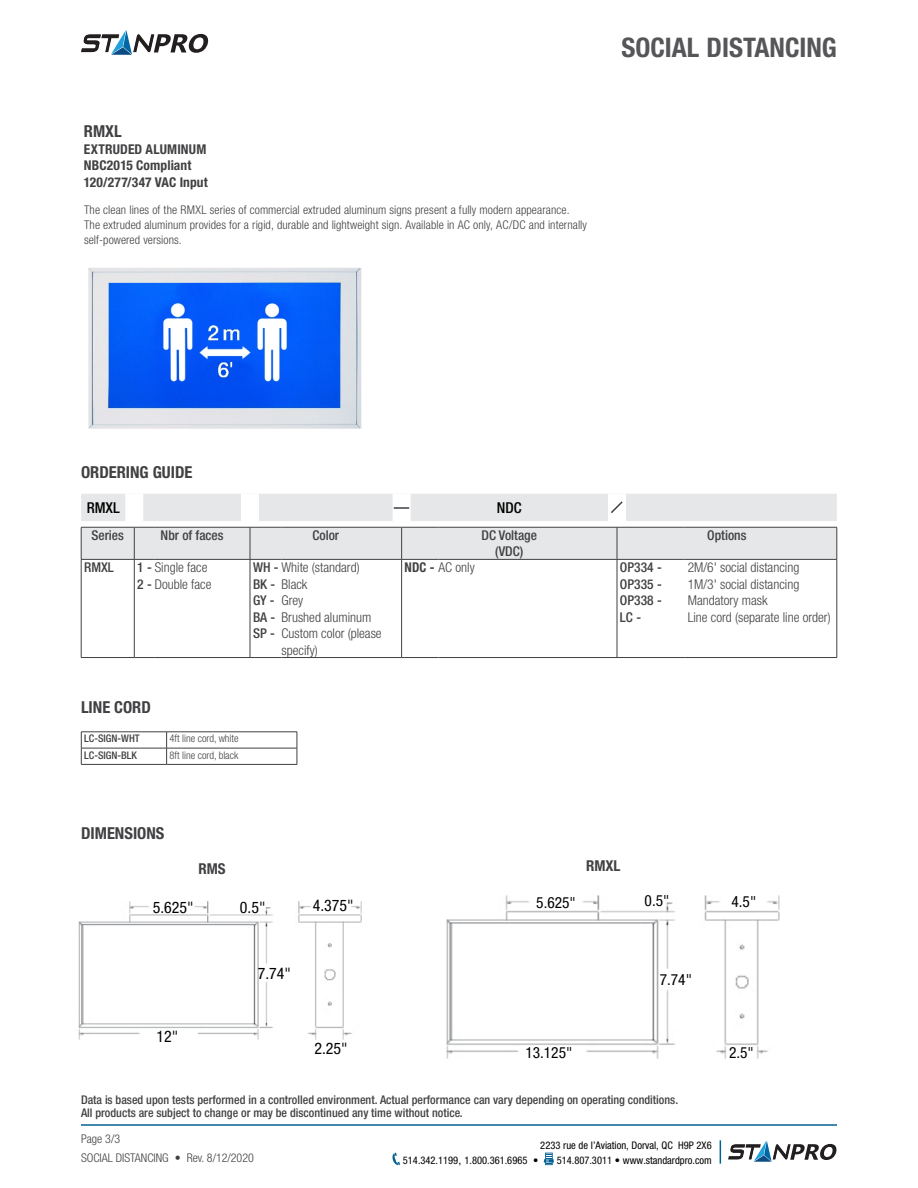
<style>
.page{position:relative;width:918px;height:1188px;background:#fff}
.page>*{position:absolute;margin:0;border:0;box-sizing:border-box;transform-origin:0 0}
.t1{font:700 condensed 27px "Helvetica Neue";color:#565659}
.t2{font:700 condensed 16.5px "Helvetica Neue";color:#414042}
.t3{font:condensed 15.9px "Helvetica Neue";color:#000}
.t4{font:condensed 15.45px "Helvetica Neue";color:#000}
.t5{font:700 condensed 15px "Helvetica Neue";color:#414042}
.t6{font:500 condensed 15px "Helvetica Neue";color:#000}
.t7{font:300 condensed 13.5px/16.5px "Helvetica Neue";color:#414042}
.t8{font:500 condensed 13.5px/16.5px "Helvetica Neue";color:#414042;text-align:center}
.t9{font:700 condensed 13.5px/16.5px "Helvetica Neue";letter-spacing:.01em;color:#414042}
.t10{font:300 condensed 12px/15px "Helvetica Neue";letter-spacing:.005em;color:#414042}
.t11{font:500 condensed 12px/13.5px "Helvetica Neue";color:#414042}
.t12{font:condensed 10.5px "Helvetica Neue";color:#000}
.t13{font:300 condensed 10.5px "Helvetica Neue";color:#414042}
.t14{font:500 condensed 10.5px "Helvetica Neue";color:#414042}
.s1{font-weight:500}
.s2{font-weight:300}
.s3{font-weight:700}
.s4{font-stretch:normal}
</style>
<div class="page">
<hr style="left:81px;top:1124px;width:756px;height:2px;background:#066193">
<svg style="left:392px;top:1153px;width:8px;height:12px"></svg>
<svg style="left:544px;top:1153px;width:10px;height:12px"></svg>
<svg style="left:720px;top:1140px;width:1px;height:24px"></svg>
<svg style="left:81px;top:30px;width:127px;height:25px"></svg>
<svg style="left:728px;top:1141px;width:109px;height:21px"></svg>
<img style="left:78px;top:901px;width:284px;height:139px">
<img style="left:446px;top:895px;width:334px;height:164px">
<img style="left:88px;top:267px;width:274px;height:162px">
<div style="left:81px;top:494px;width:756px;height:65px;background:#e6e7e8"></div>
<div style="left:125px;top:494px;width:18px;height:27px;background:#fff"></div>
<div style="left:241px;top:494px;width:18px;height:27px;background:#fff"></div>
<div style="left:393px;top:494px;width:18px;height:27px;background:#fff"></div>
<div style="left:608px;top:494px;width:18px;height:27px;background:#fff"></div>
<hr style="left:81px;top:559px;width:53px;height:1px;background:#414042">
<svg style="left:134px;top:559px;width:21px;height:1px"></svg>
<hr style="left:155px;top:559px;width:95px;height:1px;background:#414042">
<hr style="left:402px;top:559px;width:36px;height:1px;background:#414042">
<hr style="left:438px;top:559px;width:179px;height:1px;background:#414042">
<hr style="left:617px;top:559px;width:68px;height:1px;background:#414042">
<hr style="left:685px;top:559px;width:152px;height:1px;background:#414042">
<hr style="left:250px;top:559px;width:32px;height:1px;background:#414042">
<hr style="left:282px;top:559px;width:120px;height:1px;background:#414042">
<hr style="left:81px;top:527px;width:1px;height:32px;background:#414042">
<svg style="left:81px;top:521px;width:756px;height:7px"></svg>
<hr style="left:134px;top:527px;width:1px;height:32px;background:#414042">
<hr style="left:155px;top:527px;width:95px;height:1px;background:#414042">
<hr style="left:250px;top:527px;width:32px;height:1px;background:#414042">
<hr style="left:250px;top:527px;width:1px;height:32px;background:#414042">
<hr style="left:282px;top:527px;width:120px;height:1px;background:#414042">
<hr style="left:402px;top:527px;width:36px;height:1px;background:#414042">
<hr style="left:401px;top:527px;width:1px;height:32px;background:#414042">
<hr style="left:438px;top:527px;width:179px;height:1px;background:#414042">
<hr style="left:617px;top:527px;width:68px;height:1px;background:#414042">
<hr style="left:617px;top:527px;width:1px;height:32px;background:#414042">
<hr style="left:685px;top:527px;width:152px;height:1px;background:#414042">
<hr style="left:837px;top:527px;width:1px;height:32px;background:#414042">
<hr style="left:81px;top:560px;width:1px;height:97px;background:#414042">
<hr style="left:134px;top:560px;width:1px;height:97px;background:#414042">
<hr style="left:250px;top:560px;width:1px;height:97px;background:#414042">
<hr style="left:401px;top:560px;width:1px;height:97px;background:#414042">
<hr style="left:617px;top:560px;width:1px;height:97px;background:#414042">
<hr style="left:81px;top:657px;width:53px;height:1px;background:#414042">
<svg style="left:134px;top:657px;width:21px;height:1px"></svg>
<hr style="left:155px;top:657px;width:95px;height:1px;background:#414042">
<hr style="left:250px;top:657px;width:32px;height:1px;background:#414042">
<hr style="left:282px;top:657px;width:120px;height:1px;background:#414042">
<hr style="left:402px;top:657px;width:36px;height:1px;background:#414042">
<hr style="left:438px;top:657px;width:179px;height:1px;background:#414042">
<hr style="left:617px;top:657px;width:68px;height:1px;background:#414042">
<hr style="left:685px;top:657px;width:152px;height:1px;background:#414042">
<hr style="left:837px;top:560px;width:1px;height:97px;background:#414042">
<svg style="left:394px;top:507px;width:15px;height:2px"></svg>
<svg style="left:611px;top:501px;width:12px;height:12px"></svg>
<hr style="left:81px;top:748px;width:86px;height:1px;background:#414042">
<svg style="left:81px;top:733px;width:1px;height:31px"></svg>
<hr style="left:167px;top:748px;width:130px;height:1px;background:#414042">
<svg style="left:297px;top:732px;width:1px;height:32px"></svg>
<hr style="left:81px;top:764px;width:86px;height:1px;background:#414042">
<hr style="left:167px;top:764px;width:130px;height:1px;background:#414042">
<svg style="left:166px;top:733px;width:1px;height:31px"></svg>
<hr style="left:81px;top:732px;width:86px;height:1px;background:#414042">
<hr style="left:167px;top:732px;width:130px;height:1px;background:#414042">
<h2 class="t2" style="left:84px;top:121px;width:39px">RMXL</h2>
<p class="t9" style="left:84px;top:141px;width:126px">EXTRUDED ALUMINUM<br>NBC2015 Compliant<br>120/277/347 VAC Input</p>
<p class="t10" style="left:84px;top:202px;width:504px">The clean lines of the RMXL series of commercial extruded aluminum signs present a fully modern appearance.<br>The extruded aluminum provides for a rigid, durable and lightweight sign. Available in AC only, AC/DC and internally self-powered versions.</p>
<h1 class="t1" style="left:621px;top:31px;width:217px">SOCIAL DISTANCING</h1>
<h2 class="t2" style="left:81px;top:462px;width:113px">ORDERING GUIDE</h2>
<p class="t6" style="left:87px;top:499px;width:35px">RMXL</p>
<p class="t6" style="left:497px;top:499px;width:26px">NDC</p>
<p class="t8" style="left:91px;top:527px;width:34px">Series</p>
<p class="t8" style="left:161px;top:527px;width:64px">Nbr of faces</p>
<p class="t8" style="left:312px;top:527px;width:28px">Color</p>
<p class="t8" style="left:482px;top:527px;width:57px">DC Voltage (VDC)</p>
<p class="t8" style="left:707px;top:527px;width:41px">Options</p>
<p class="t8" style="left:84px;top:559px;width:31px">RMXL</p>
<p class="t7" style="left:137px;top:559px;width:76px"><span class="s1">1 -</span> Single face<br><span class="s1">2 -</span> Double face</p>
<p class="t8" style="left:253px;top:559px;width:108px;text-align:left">WH - <span class="s2">White (standard)<br></span>BK -<br>GY -<br>BA -<br>SP -</p>
<p class="t7" style="left:405px;top:559px;width:72px"><span class="s3">NDC -</span> AC only</p>
<p class="t8" style="left:620px;top:559px;width:44px;text-align:justify">OP334 - OP335 - OP338 - LC -</p>
<p class="t7" style="left:688px;top:559px;width:144px">2M/6' social distancing<br>1M/3' social distancing<br>Mandatory mask<br>Line cord (separate line order)</p>
<p class="t7" style="left:282px;top:575px;width:102px">Black<br>Grey<br>Brushed aluminum<br>Custom color (please specify)</p>
<h2 class="t2" style="left:81px;top:697px;width:71px">LINE CORD</h2>
<p class="t14" style="left:84px;top:732px;width:57px">LC-SIGN-WHT</p>
<p class="t13" style="left:170px;top:733px;width:70px">4ft line cord, white</p>
<p class="t14" style="left:84px;top:749px;width:54px">LC-SIGN-BLK</p>
<p class="t13" style="left:170px;top:749px;width:70px">8ft line cord, black</p>
<h2 class="t2" style="left:81px;top:823px;width:85px">DIMENSIONS</h2>
<p class="t5" style="left:198px;top:860px;width:29px">RMS</p>
<p class="t5" style="left:586px;top:857px;width:36px">RMXL</p>
<h3 class="t3" style="left:153px;top:898px;width:42px">5.625"</h3>
<h3 class="t3" style="left:240px;top:898px;width:27px">0.5"</h3>
<h3 class="t3" style="left:313px;top:896px;width:42px">4.375"</h3>
<h3 class="t3" style="left:156px;top:1027px;width:23px">12"</h3>
<h3 class="t3" style="left:258px;top:964px;width:35px">7.74"</h3>
<h3 class="t3" style="left:315px;top:1039px;width:35px">2.25"</h3>
<p class="t4" style="left:536px;top:894px;width:41px">5.625"</p>
<p class="t4" style="left:645px;top:892px;width:26px">0.5"</p>
<p class="t4" style="left:732px;top:893px;width:26px">4.5"</p>
<p class="t4" style="left:660px;top:971px;width:34px">7.74"</p>
<p class="t4" style="left:525px;top:1044px;width:48px">13.125"</p>
<p class="t4" style="left:729px;top:1044px;width:26px">2.5"</p>
<p class="t11" style="left:81px;top:1093px;width:599px">Data is based upon tests performed in a controlled environment. Actual performance can vary depending on operating conditions.<br>All products are subject to change or may be discontinued any time without notice.</p>
<p class="t10" style="left:81px;top:1130px;width:174px;line-height:18.3px">Page 3/3<br>SOCIAL DISTANCING • Rev. 8/12/2020</p>
<p class="t12" style="left:540px;top:1139px;width:173px">2233 rue de l’Aviation, Dorval, QC H9P 2X6</p>
<p class="t12" style="left:403px;top:1154px;width:137px">514.342.1199<span class="s4">,</span> 1.800.361.6965 •</p>
<p class="t12" style="left:557px;top:1154px;width:157px">514.807.3011 • www.standardpro.com</p>
</div>
